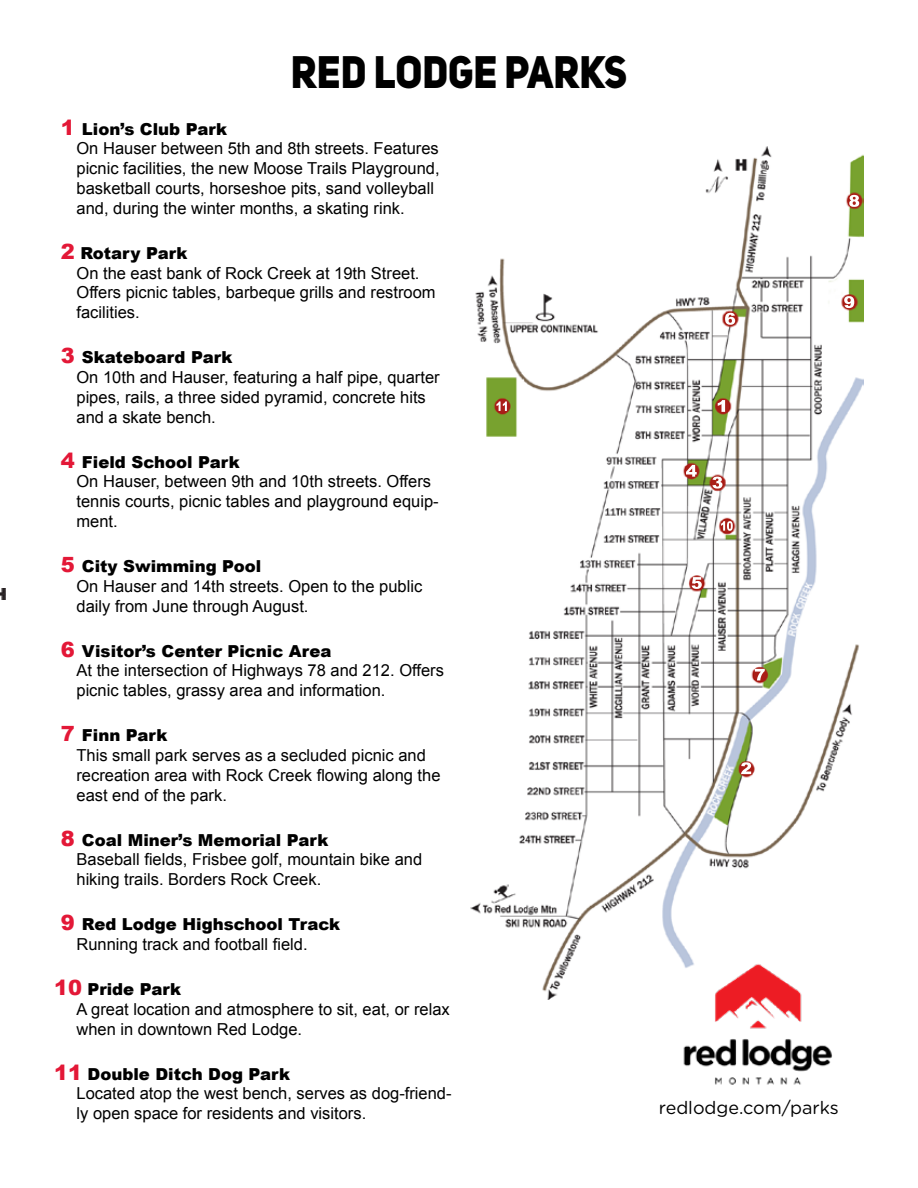
<style>
.page{position:relative;width:918px;height:1188px;background:#fff}
.page>*{position:absolute;margin:0;border:0;box-sizing:border-box;transform-origin:0 0}
.t1{font:800 45px "Uni Sans";color:#000;scale:.9 1}
.t2{font:18px "Gotham Rounded";color:#000}
.t3{font:16.5px/19.8px "Arial";color:#000}
.s1{font-weight:900;font-size:21px;color:#e31837}
.s2{font-weight:900}
</style>
<div class="page">
<svg style="left:0;top:588px;width:6px;height:12px"></svg>
<img style="left:470px;top:146px;width:394px;height:853px">
<img style="left:676px;top:956px;width:156px;height:129px">
<h1 class="t1" style="left:291px;top:43px;width:375px">RED LODGE PARKS</h1>
<p class="t3" style="left:76px;top:119px;width:365px;text-indent:-16px"><span class="s1">1</span> <span class="s2">Lion’s Club Park<br></span>On Hauser between 5th and 8th streets. Features picnic facilities, the new Moose Trails Playground, basketball courts, horseshoe pits, sand volleyball and, during the winter months, a skating rink.</p>
<p class="t3" style="left:77px;top:243px;width:361px;text-indent:-16px"><span class="s1">2</span> <span class="s2">Rotary Park<br></span>On the east bank of Rock Creek at 19th Street.<br>Offers picnic tables, barbeque grills and restroom facilities.</p>
<p class="t3" style="left:76px;top:348px;width:365px;text-indent:-16px"><span class="s1">3</span> <span class="s2">Skateboard Park<br></span>On 10th and Hauser, featuring a half pipe, quarter pipes, rails, a three sided pyramid, concrete hits and a skate bench.</p>
<p class="t3" style="left:76px;top:452px;width:364px;text-indent:-16px"><span class="s1">4</span> <span class="s2">Field School Park<br></span>On Hauser, between 9th and 10th streets. Offers tennis courts, picnic tables and playground equip&shy;ment.</p>
<p class="t3" style="left:76px;top:557px;width:347px;text-indent:-16px"><span class="s1">5</span> <span class="s2">City Swimming Pool<br></span>On Hauser and 14th streets. Open to the public daily from June through August.</p>
<p class="t3" style="left:76px;top:641px;width:369px;text-indent:-16px"><span class="s1">6</span> <span class="s2">Visitor’s Center Picnic Area<br></span>At the intersection of Highways 78 and 212. Offers picnic tables, grassy area and information.</p>
<p class="t3" style="left:76px;top:726px;width:366px;text-indent:-16px"><span class="s1">7</span> <span class="s2">Finn Park<br></span>This small park serves as a secluded picnic and recreation area with Rock Creek flowing along the east end of the park.</p>
<p class="t3" style="left:76px;top:830px;width:347px;text-indent:-16px"><span class="s1">8</span> <span class="s2">Coal Miner’s Memorial Park<br></span>Baseball fields, Frisbee golf, mountain bike and hiking trails. Borders Rock Creek.</p>
<p class="t3" style="left:76px;top:915px;width:265px;text-indent:-16px"><span class="s1">9</span> <span class="s2">Red Lodge Highschool Track<br></span>Running track and football field.</p>
<p class="t3" style="left:77px;top:980px;width:375px;text-indent:-23px"><span class="s1">10</span> <span class="s2">Pride Park<br></span>A great location and atmosphere to sit, eat, or relax when in downtown Red Lodge.</p>
<p class="t3" style="left:77px;top:1064px;width:377px;text-indent:-23px"><span class="s1">11</span> <span class="s2">Double Ditch Dog Park<br></span>Located atop the west bench, serves as dog-friend&shy;ly open space for residents and visitors.</p>
<p class="t2" style="left:659px;top:1095px;width:182px">redlodge.com/parks</p>
</div>
